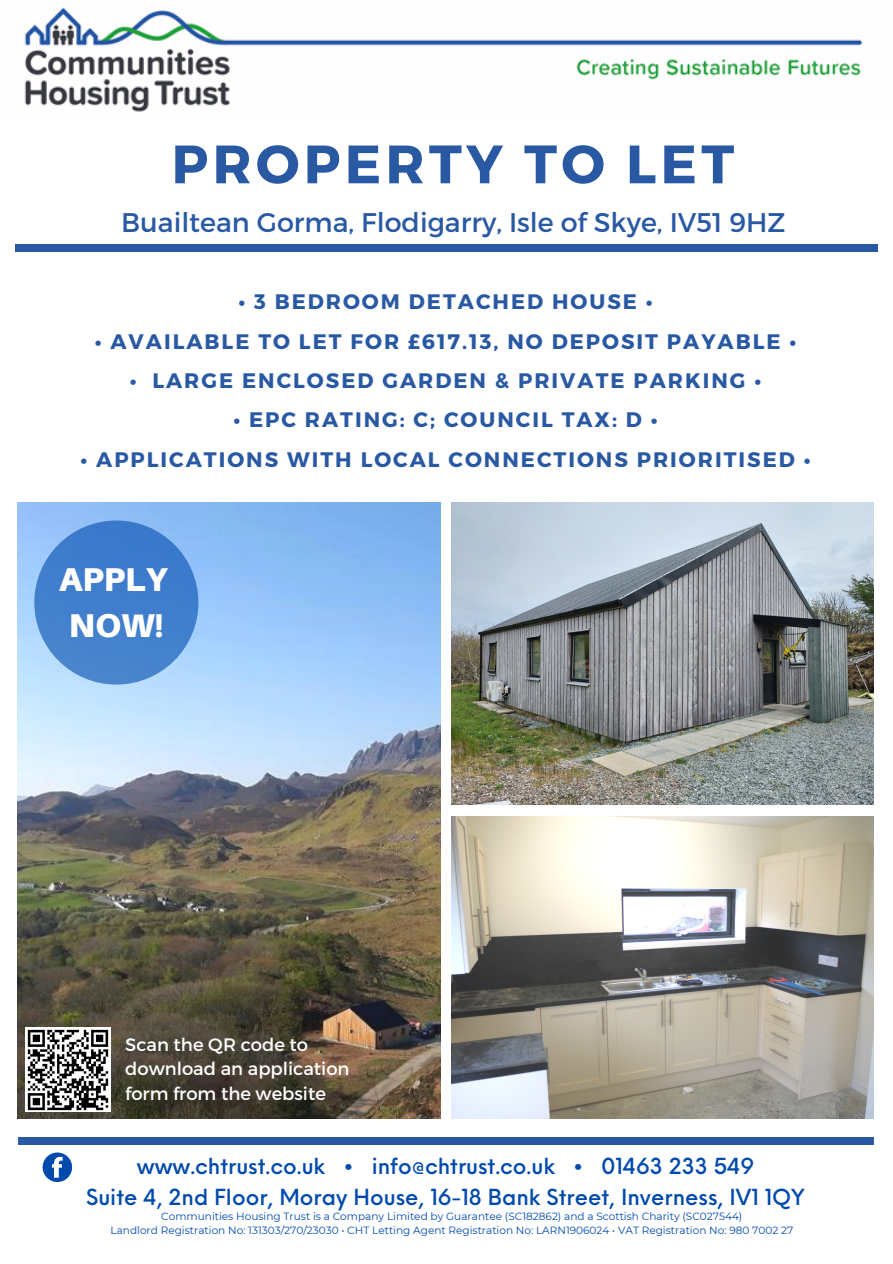
<style>
.page{position:relative;width:893px;height:1264px;background:#fff}
.page>*{position:absolute;margin:0;border:0;box-sizing:border-box;transform-origin:0 0}
.t1{font:700 54px "Montserrat";letter-spacing:.08em;color:#2a59a4}
.t2{font:900 33px "Aileron";color:#fff}
.t3{font:27px "Montserrat";color:#2a59a4}
.t4{font:500 21.6px "Neue Einstellung";color:#004aad}
.t5{font:700 21px "Montserrat";letter-spacing:.095em;color:#2a59a4}
.t6{font:700 21px "Montserrat";letter-spacing:.095em;color:#2758a4}
.t7{font:18px/24.8px "Montserrat";color:#fff}
.t8{font:10.5px "Montserrat";color:#004aad}
.s1{color:#2a59a4}
</style>
<div class="page">
<img style="left:451px;top:502px;width:422px;height:303px">
<img style="left:451px;top:816px;width:422px;height:302px">
<img style="left:18px;top:502px;width:422px;height:616px">
<img style="left:26px;top:1027px;width:84px;height:84px">
<div style="left:16px;top:244px;width:862px;height:7px;background:#2a59a4"></div>
<div style="left:18px;top:1137px;width:855px;height:7px;background:#2a59a4"></div>
<img style="left:24px;top:7px;width:839px;height:105px">
<div style="left:34px;top:520px;width:164px;height:164px;background:#407ecd;border-radius:50%"></div>
<svg style="left:43px;top:1152px;width:29px;height:29px"></svg>
<p class="t1" style="left:171px;top:129px;width:564px">PROPERTY TO LET</p>
<p class="t3" style="left:121px;top:205px;width:665px">Buailtean Gorma, Flodigarry, Isle of Skye, IV51 9HZ</p>
<p class="t5" style="left:238px;top:288px;width:416px">• 3 BEDROOM DETACHED HOUSE •</p>
<p class="t6" style="left:95px;top:327px;width:703px"><span class="s1">• AVAILABLE TO LE</span>T FOR £617.13, NO DEPOSIT PAYABLE •</p>
<p class="t5" style="left:130px;top:367px;width:633px">• LARGE ENCLOSED GARDEN &amp; PRIVATE PARKING •</p>
<p class="t5" style="left:233px;top:406px;width:426px">• EPC RATING: C; COUNCIL TAX: D •</p>
<p class="t5" style="left:80px;top:445px;width:731px">• APPLICATIONS WITH LOCAL CONNECTIONS PRIORITISED •</p>
<p class="t2" style="left:59px;top:559px;width:110px">APPLY</p>
<p class="t2" style="left:69px;top:605px;width:96px">NOW!</p>
<p class="t7" style="left:125px;top:1030px;width:226px">Scan the QR code to download an application form from the website</p>
<p class="t4" style="left:137px;top:1147px;width:618px">www.chtrust.co.uk • info@chtrust.co.uk • 01463 233 549</p>
<p class="t4" style="left:86px;top:1177px;width:720px">Suite 4, 2nd Floor, Moray House, 16-18 Bank Street, Inverness, IV1 1QY</p>
<p class="t8" style="left:161px;top:1209px;width:582px">Communities Housing Trust is a Company Limited by Guarantee (SC182862) and a Scottish Charity (SC027544)</p>
<p class="t8" style="left:110px;top:1223px;width:684px">Landlord Registration No: 131303/270/23030 • CHT Letting Agent Registration No: LARN1906024 • VAT Registration No: 980 7002 27</p>
</div>
